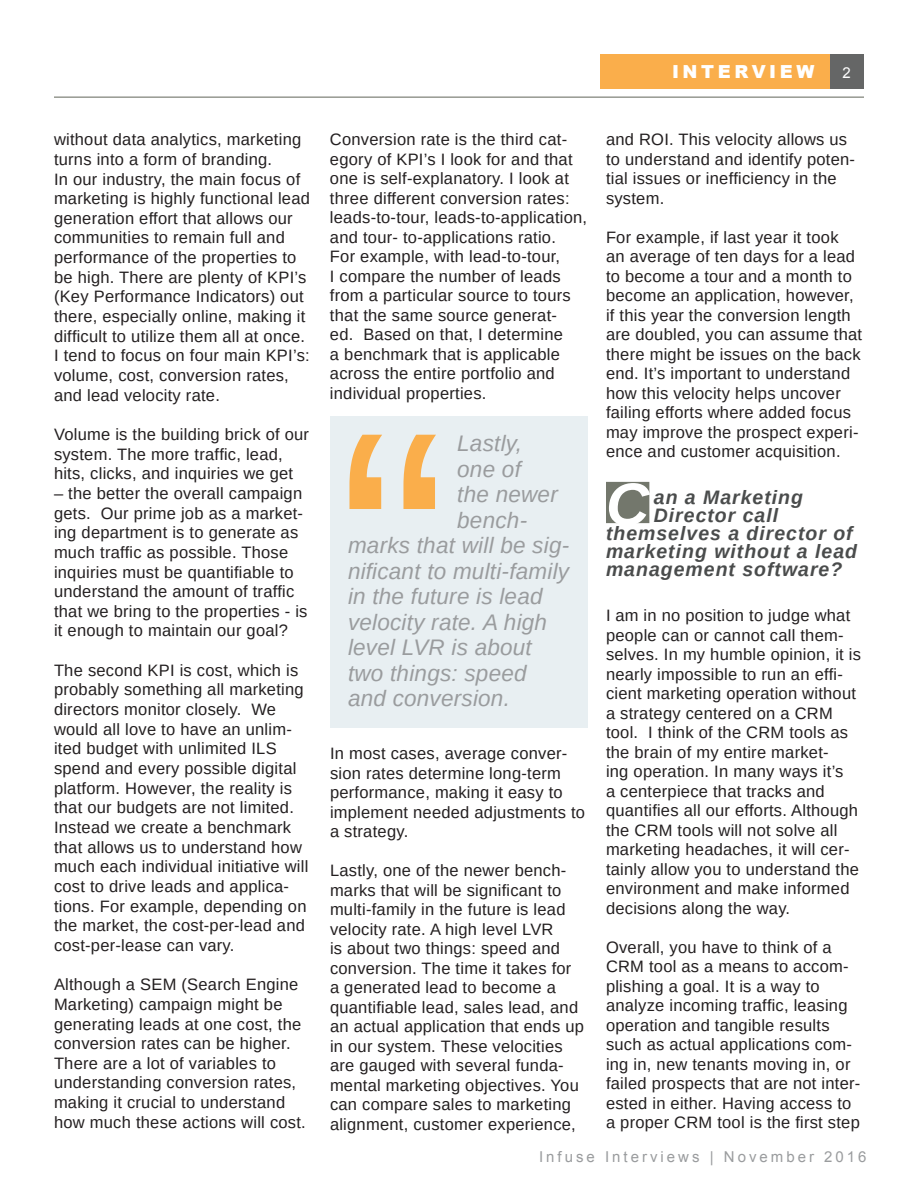
<style>
.page{position:relative;width:918px;height:1188px;background:#fff}
.page>*{position:absolute;margin:0;border:0;box-sizing:border-box;transform-origin:0 0}
.t1{font:italic 700 60px "Arimo";color:#fff}
.t2{font:italic 22.5px "Arimo";letter-spacing:.01em;color:#9a9c9e}
.t3{font:italic 700 19.5px "Arimo";letter-spacing:.05em;color:#4a4c4c}
.t4{font:900 18px "Arial";letter-spacing:.2em;color:#fff}
.t5{font:16.5px/19.5px "Arimo";letter-spacing:.015em;color:#231f20}
.t6{font:15px "Arial";letter-spacing:.2em;color:#9a9c9e}
.t7{font:15px "Arial";color:#fff}
</style>
<div class="page">
<div style="left:330px;top:417px;width:258px;height:311px;background:#e8eff2"></div>
<svg style="left:349px;top:435px;width:87px;height:74px"></svg>
<div style="left:606px;top:482px;width:43px;height:41px;background:#73776c"></div>
<div style="left:830px;top:54px;width:34px;height:34px;background:#656666"></div>
<div style="left:600px;top:54px;width:230px;height:34px;background:#faae4b"></div>
<hr style="left:54px;top:97px;width:810px;height:1px;background:#73776c">
<p class="t4" style="left:672px;top:58px;width:144px">INTERVIEW</p>
<p class="t7" style="left:843px;top:63px;width:10px">2</p>
<p class="t5" style="left:54px;top:130px;width:258px">without data analytics, marketing turns into a form of branding.<br>In our industry, the main focus of marketing is highly functional lead generation effort that allows our communities to remain full and performance of the properties to be high. There are plenty of KPI’s (Key Performance Indicators) out there, especially online, making it difficult to utilize them all at once.<br>I tend to focus on four main KPI’s: volume, cost, conversion rates, and lead velocity rate.</p>
<p class="t5" style="left:54px;top:425px;width:257px">Volume is the building brick of our system. The more traffic, lead, hits, clicks, and inquiries we get</p>
<p class="t5" style="left:54px;top:484px;width:255px">– the better the overall campaign gets. Our prime job as a market&shy;ing department is to generate as much traffic as possible. Those inquiries must be quantifiable to understand the amount of traffic that we bring to the properties - is it enough to maintain our goal?</p>
<p class="t5" style="left:54px;top:660px;width:256px">The second KPI is cost, which is probably something all marketing directors monitor closely. We would all love to have an unlim&shy;ited budget with unlimited ILS spend and every possible digital platform. However, the reality is that our budgets are not limited.<br>Instead we create a benchmark that allows us to understand how much each individual initiative will cost to drive leads and applica&shy;tions. For example, depending on the market, the cost-per-lead and cost-per-lease can vary.</p>
<p class="t5" style="left:54px;top:975px;width:253px">Although a SEM (Search Engine<br>Marketing) campaign might be generating leads at one cost, the conversion rates can be higher.<br>There are a lot of variables to understanding conversion rates, making it crucial to understand how much these actions will cost.</p>
<p class="t5" style="left:330px;top:130px;width:259px">Conversion rate is the third cat&shy;egory of KPI’s I look for and that one is self-explanatory. I look at three different conversion rates: leads-to-tour, leads-to-application, and tour- to-applications ratio.<br>For example, with lead-to-tour,<br>I compare the number of leads from a particular source to tours that the same source generat-<br>ed. Based on that, I determine<br>a benchmark that is applicable across the entire portfolio and individual properties.</p>
<h2 class="t2" style="left:457px;top:428px;width:66px">Lastly,</h2>
<h2 class="t2" style="left:457px;top:454px;width:65px">one of</h2>
<h2 class="t2" style="left:457px;top:479px;width:102px">the newer</h2>
<h2 class="t2" style="left:457px;top:505px;width:71px">bench-</h2>
<h2 class="t2" style="left:348px;top:530px;width:223px">marks that will be sig-</h2>
<h2 class="t2" style="left:348px;top:556px;width:223px">nificant to multi-family</h2>
<h2 class="t2" style="left:348px;top:581px;width:196px">in the future is lead</h2>
<h2 class="t2" style="left:348px;top:607px;width:201px">velocity rate. A high</h2>
<h2 class="t2" style="left:348px;top:632px;width:185px">level LVR is about</h2>
<h2 class="t2" style="left:348px;top:658px;width:180px">two things: speed</h2>
<h2 class="t2" style="left:348px;top:683px;width:163px">and conversion.</h2>
<p class="t5" style="left:330px;top:744px;width:257px">In most cases, average conver&shy;sion rates determine long-term performance, making it easy to implement needed adjustments to a strategy.</p>
<p class="t5" style="left:330px;top:861px;width:255px">Lastly, one of the newer bench&shy;marks that will be significant to multi-family in the future is lead velocity rate. A high level LVR<br>is about two things: speed and conversion. The time it takes for a generated lead to become a quantifiable lead, sales lead, and an actual application that ends up in our system. These velocities are gauged with several funda&shy;mental marketing objectives. You can compare sales to marketing alignment, customer experience,</p>
<p class="t5" style="left:606px;top:130px;width:251px">and ROI. This velocity allows us to understand and identify poten&shy;tial issues or inefficiency in the system.</p>
<p class="t5" style="left:606px;top:227px;width:258px">For example, if last year it took<br>an average of ten days for a lead to become a tour and a month to become an application, however, if this year the conversion length are doubled, you can assume that there might be issues on the back end. It’s important to understand how this velocity helps uncover failing efforts where added focus may improve the prospect experi&shy;ence and customer acquisition.</p>
<h1 class="t1" style="left:606px;top:463px;width:45px">C</h1>
<p class="t3" style="left:654px;top:484px;width:151px">an a Marketing</p>
<p class="t3" style="left:654px;top:502px;width:126px">Director call</p>
<p class="t3" style="left:606px;top:520px;width:248px">themselves a director of</p>
<p class="t3" style="left:606px;top:538px;width:253px">marketing without a lead</p>
<p class="t3" style="left:606px;top:556px;width:238px">management software?</p>
<p class="t5" style="left:606px;top:606px;width:257px">I am in no position to judge what people can or cannot call them&shy;selves. In my humble opinion, it is nearly impossible to run an effi&shy;cient marketing operation without a strategy centered on a CRM tool. I think of the CRM tools as the brain of my entire market-<br>ing operation. In many ways it’s<br>a centerpiece that tracks and quantifies all our efforts. Although the CRM tools will not solve all marketing headaches, it will cer&shy;tainly allow you to understand the environment and make informed decisions along the way.</p>
<p class="t5" style="left:606px;top:937px;width:256px">Overall, you have to think of a<br>CRM tool as a means to accom&shy;plishing a goal. It is a way to analyze incoming traffic, leasing operation and tangible results such as actual applications com&shy;ing in, new tenants moving in, or failed prospects that are not inter&shy;ested in either. Having access to a proper CRM tool is the first step</p>
<p class="t6" style="left:539px;top:1147px;width:329px">Infuse Interviews | November 2016</p>
</div>
